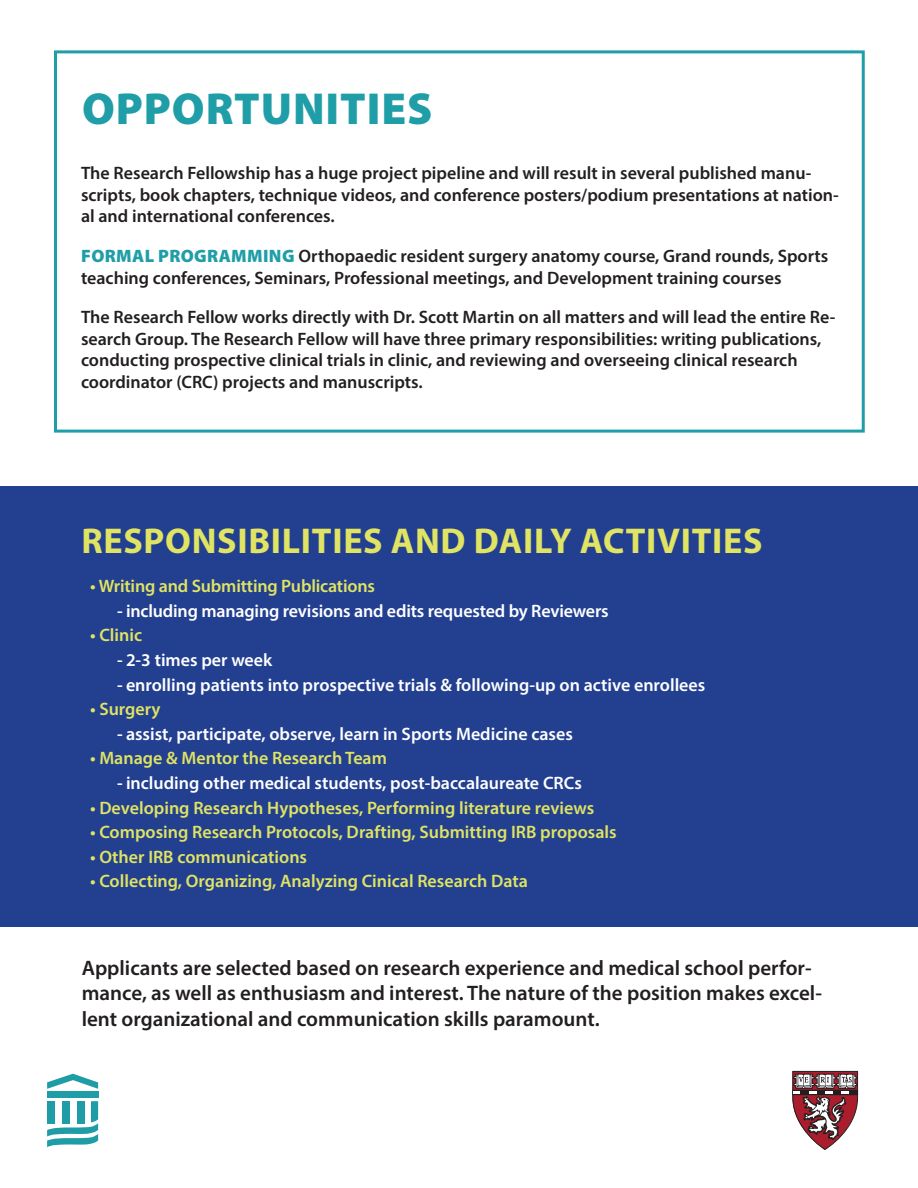
<style>
.page{position:relative;width:918px;height:1188px;background:#fff}
.page>*{position:absolute;margin:0;border:0;box-sizing:border-box;transform-origin:0 0}
.t1{font:900 45px "Myriad Pro";letter-spacing:.02em;color:#1f9ea7}
.t2{font:700 36px "Myriad Pro";letter-spacing:.02em;color:#e0e462}
.t3{font:600 21px/25.2px "Myriad Pro";color:#231f20}
.t4{font:600 18px/21.6px "Myriad Pro";color:#231f20}
.t5{font:600 18px "Myriad Pro";color:#e0e462}
.t6{font:600 18px "Myriad Pro";color:#fff}
.s1{font-weight:900;color:#1f9ea7}
</style>
<div class="page">
<div style="left:0;top:486px;width:918px;height:441px;background:#234090"></div>
<svg style="left:47px;top:1074px;width:51px;height:15px"></svg>
<div style="left:47px;top:1091px;width:51px;height:6px;background:#1f9da7"></div>
<svg style="left:47px;top:1101px;width:51px;height:46px"></svg>
<svg style="left:792px;top:1071px;width:66px;height:79px"></svg>
<div style="left:54px;top:50px;width:811px;height:383px;border:3px solid #1f9ea7"></div>
<h1 class="t1" style="left:82px;top:79px;width:352px">OPPORTUNITIES</h1>
<p class="t4" style="left:81px;top:162px;width:759px">The Research Fellowship has a huge project pipeline and will result in several published manu&shy;scripts, book chapters, technique videos, and conference posters/podium presentations at nation&shy;al and international conferences.</p>
<p class="t4" style="left:81px;top:245px;width:749px"><span class="s1">FORMAL PROGRAMMING</span> Orthopaedic resident surgery anatomy course, Grand rounds, Sports teaching conferences, Seminars, Professional meetings, and Development training courses</p>
<p class="t4" style="left:81px;top:306px;width:756px">The Research Fellow works directly with Dr. Scott Martin on all matters and will lead the entire Re&shy;search Group. The Research Fellow will have three primary responsibilities: writing publications, conducting prospective clinical trials in clinic, and reviewing and overseeing clinical research coordinator (CRC) projects and manuscripts.</p>
<h2 class="t2" style="left:81px;top:517px;width:683px">RESPONSIBILITIES AND DAILY ACTIVITIES</h2>
<p class="t5" style="left:90px;top:575px;width:287px">• Writing and Submitting Publications</p>
<p class="t6" style="left:117px;top:599px;width:493px">- including managing revisions and edits requested by Reviewers</p>
<p class="t5" style="left:90px;top:624px;width:54px">• Clinic</p>
<p class="t6" style="left:117px;top:649px;width:157px">- 2-3 times per week</p>
<p class="t6" style="left:117px;top:673px;width:590px">- enrolling patients into prospective trials &amp; following-up on active enrollees</p>
<p class="t5" style="left:90px;top:698px;width:72px">• Surgery</p>
<p class="t6" style="left:117px;top:722px;width:457px">- assist, participate, observe, learn in Sports Medicine cases</p>
<p class="t5" style="left:90px;top:747px;width:299px">• Manage &amp; Mentor the Research Team</p>
<p class="t6" style="left:117px;top:772px;width:466px">- including other medical students, post-baccalaureate CRCs</p>
<p class="t5" style="left:90px;top:796px;width:506px">• Developing Research Hypotheses, Performing literature reviews</p>
<p class="t5" style="left:90px;top:821px;width:528px">• Composing Research Protocols, Drafting, Submitting IRB proposals</p>
<p class="t5" style="left:90px;top:845px;width:219px">• Other IRB communications</p>
<p class="t5" style="left:90px;top:870px;width:440px">• Collecting, Organizing, Analyzing Cinical Research Data</p>
<p class="t3" style="left:82px;top:955px;width:742px">Applicants are selected based on research experience and medical school perfor&shy;mance, as well as enthusiasm and interest. The nature of the position makes excel&shy;lent organizational and communication skills paramount.</p>
</div>
